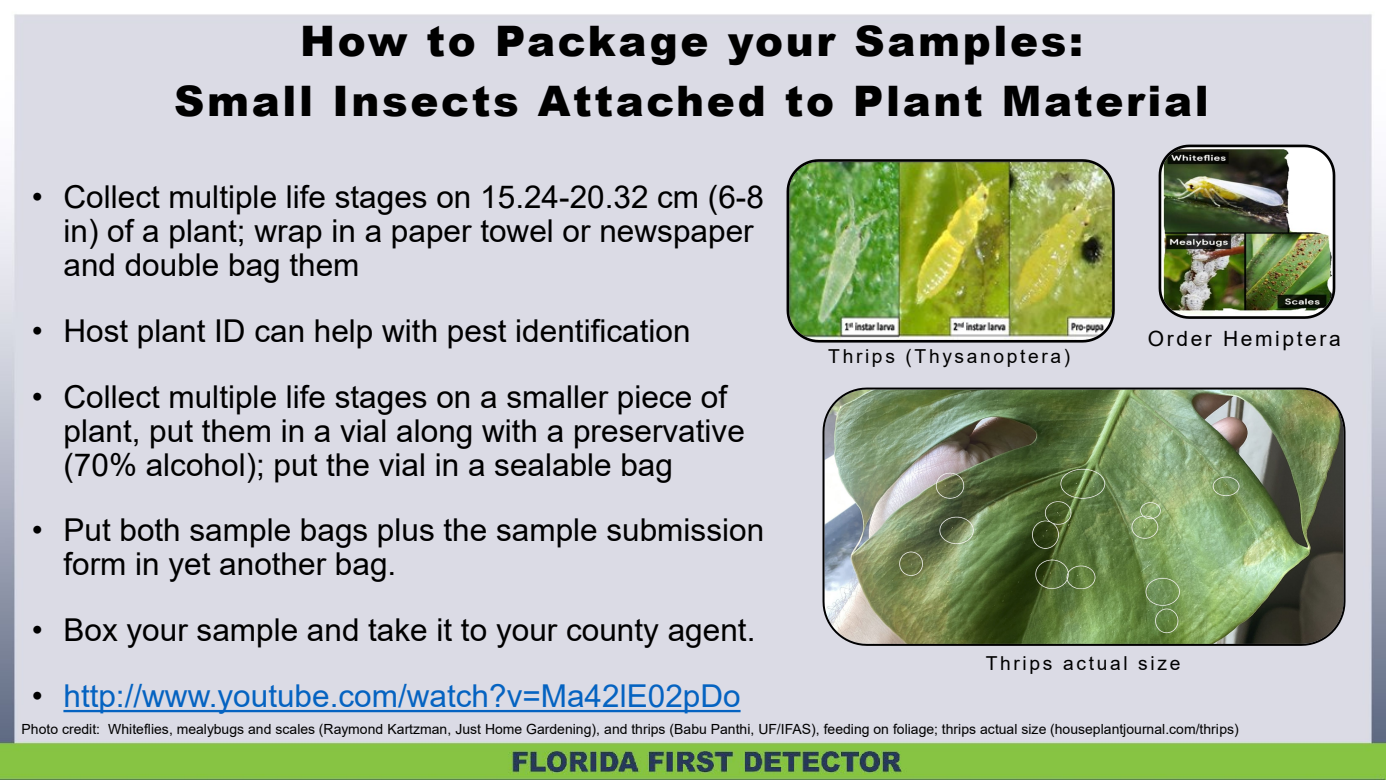
<style>
.page{position:relative;width:1386px;height:780px;background:#fff}
.page>*{position:absolute;margin:0;border:0;box-sizing:border-box;transform-origin:0 0}
.t1{font:900 42px "Arial";letter-spacing:.065em;color:#000}
.t2{font:31.5px/34px "Arial";color:#000}
.t3{font:31.5px "Arial";color:#0563c1}
.t4{font:21px "Arial";letter-spacing:.125em;color:#000}
.t5{font:19.25px "Arial";letter-spacing:.14em;color:#000}
.t6{font:14px "Arial";color:#000}
.s1{color:#000}
</style>
<div class="page">
<img style="left:0;top:14px;width:1385px;height:765px">
<svg style="left:63px;top:709px;width:677px;height:3px"></svg>
<img style="left:1157px;top:143px;width:179px;height:177px">
<img style="left:785px;top:158px;width:330px;height:186px">
<img style="left:821px;top:386px;width:525px;height:260px">
<p class="t1" style="left:300px;top:11px;width:784px">How to Package your Samples:</p>
<p class="t1" style="left:174px;top:70px;width:1035px">Small Insects Attached to Plant Material</p>
<p class="t2" style="left:63px;top:180px;width:702px;text-indent:-32px">• Collect multiple life stages on 15.24-20.32 cm (6-8 in) of a plant; wrap in a paper towel or newspaper and double bag them</p>
<p class="t2" style="left:32px;top:313px;width:660px">• Host plant ID can help with pest identification</p>
<p class="t2" style="left:63px;top:379px;width:683px;text-indent:-32px">• Collect multiple life stages on a smaller piece of plant, put them in a vial along with a preservative (70% alcohol); put the vial in a sealable bag</p>
<p class="t2" style="left:63px;top:513px;width:702px;text-indent:-32px">• Put both sample bags plus the sample submission form in yet another bag.</p>
<p class="t2" style="left:32px;top:612px;width:725px">• Box your sample and take it to your county agent.</p>
<p class="t3" style="left:32px;top:673px;width:710px"><span class="s1">•</span> http://www.youtube.com/watch?v=Ma42lE02pDo</p>
<p class="t5" style="left:828px;top:343px;width:243px">Thrips (Thysanoptera)</p>
<p class="t4" style="left:1147px;top:324px;width:195px">Order Hemiptera</p>
<p class="t5" style="left:985px;top:649px;width:196px">Thrips actual size</p>
<p class="t6" style="left:22px;top:719px;width:1218px">Photo credit: Whiteflies, mealybugs and scales (Raymond Kartzman, Just Home Gardening), and thrips (Babu Panthi, UF/IFAS), feeding on foliage; thrips actual size (houseplantjournal.com/thrips)</p>
</div>
